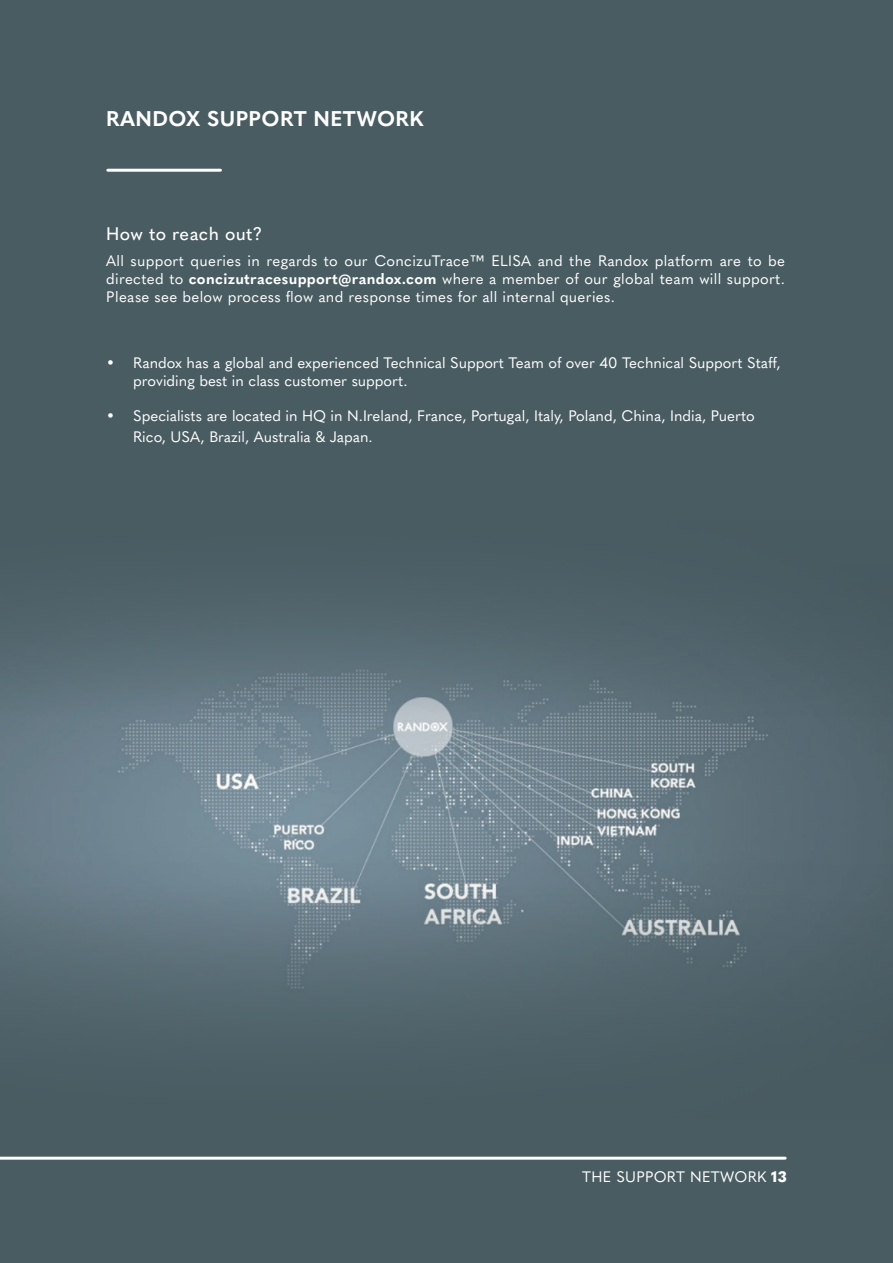
<style>
.page{position:relative;width:893px;height:1263px;background:#fff}
.page>*{position:absolute;margin:0;border:0;box-sizing:border-box;transform-origin:0 0}
.t1{font:700 21px "Quasimoda";letter-spacing:.02em;color:#fff}
.t2{font:500 18px "Quasimoda";letter-spacing:.02em;color:#fff}
.t3{font:15px/18px "Quasimoda";color:#fff}
.t4{font:15px "Quasimoda";letter-spacing:.02em;color:#fff}
.s1{font-weight:700}
.s2{font-weight:800}
</style>
<div class="page">
<div style="left:0;top:0;width:892px;height:1263px;background:#495c62"></div>
<img style="left:0;top:608px;width:892px;height:255px">
<svg style="left:0;top:863px;width:886px;height:159px"></svg>
<hr style="left:108px;top:169px;width:112px;height:3px;background:#fff">
<hr style="left:0;top:1157px;width:785px;height:3px;background:#fff">
<h1 class="t1" style="left:106px;top:102px;width:319px">RANDOX SUPPORT NETWORK</h1>
<p class="t2" style="left:106px;top:220px;width:158px">How to reach out?</p>
<p class="t3" style="left:106px;top:251px;width:680px;text-align:justify">All support queries in regards to our ConcizuTrace™ ELISA and the Randox platform are to be directed to <span class="s1">concizutracesupport@randox.com</span> where a member of our global team will support.<br>Please see below process flow and response times for all internal queries.</p>
<p class="t3" style="left:133px;top:352px;width:649px;text-indent:-27px">• Randox has a global and experienced Technical Support Team of over 40 Technical Support Staff, providing best in class customer support.</p>
<p class="t3" style="left:133px;top:403px;width:623px;line-height:21.6px;text-indent:-27px">• Specialists are located in HQ in N.Ireland, France, Portugal, Italy, Poland, China, India, Puerto<br>Rico, USA, Brazil, Australia &amp; Japan.</p>
<p class="t4" style="left:582px;top:1166px;width:206px">THE SUPPORT NETWORK <span class="s2">13</span></p>
</div>
